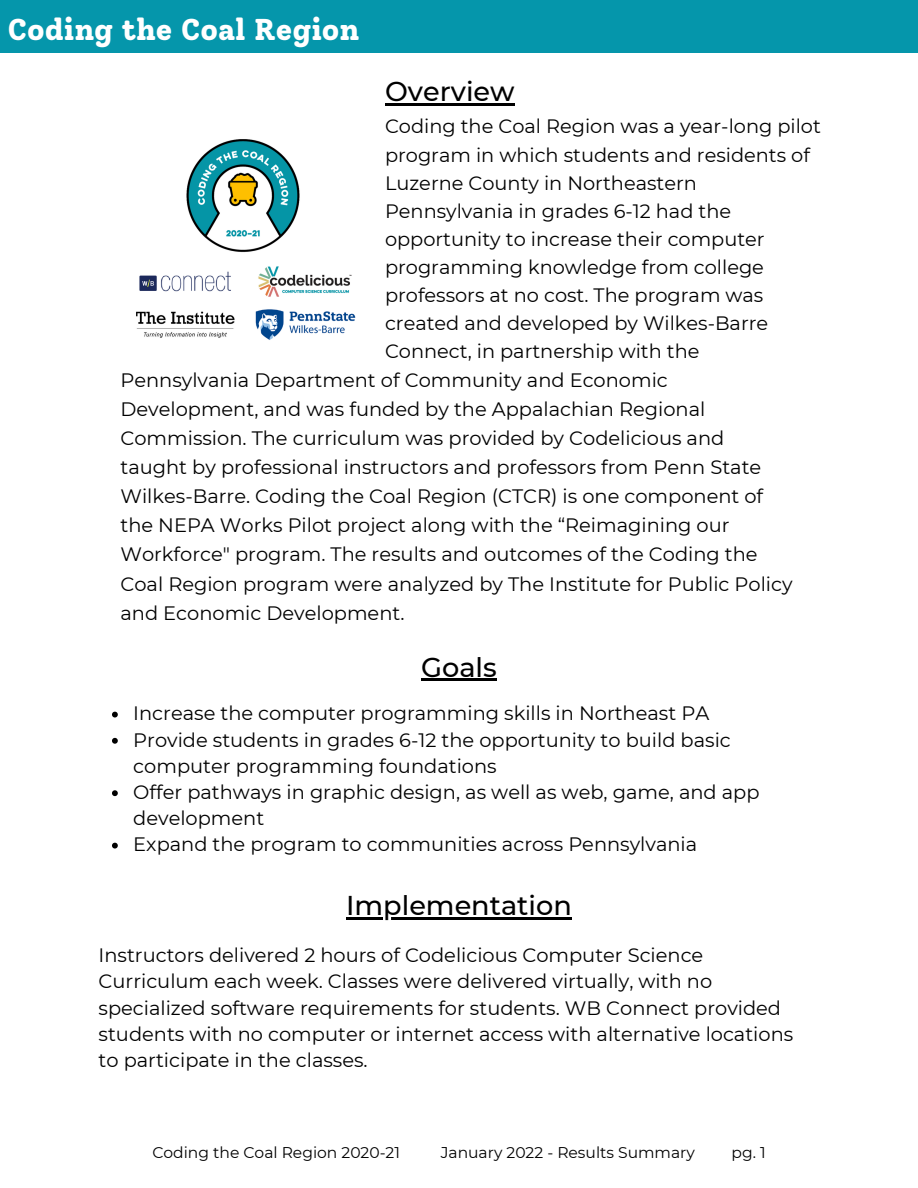
<style>
.page{position:relative;width:918px;height:1188px;background:#fff}
.page>*{position:absolute;margin:0;border:0;box-sizing:border-box;transform-origin:0 0}
.t1{font:800 30px "Solway";color:#fff}
.t2{font:500 27.15px "Montserrat";color:#000}
.t3{font:19.35px/28.2px "Montserrat";color:#000}
.t4{font:15.6px "Montserrat";color:#000}
</style>
<div class="page">
<img style="left:136px;top:139px;width:220px;height:201px">
<svg style="left:112px;top:712px;width:6px;height:5px"></svg>
<svg style="left:112px;top:738px;width:6px;height:6px"></svg>
<svg style="left:112px;top:790px;width:6px;height:6px"></svg>
<svg style="left:112px;top:843px;width:6px;height:6px"></svg>
<hr style="left:421px;top:679px;width:76px;height:2px;background:#000">
<hr style="left:346px;top:917px;width:226px;height:2px;background:#000">
<hr style="left:385px;top:103px;width:130px;height:2px;background:#000">
<div style="left:0;top:0;width:918px;height:53px;background:#0596ab"></div>
<p class="t1" style="left:8px;top:12px;width:353px">Coding the Coal Region</p>
<p class="t2" style="left:385px;top:75px;width:131px">Overview</p>
<p class="t3" style="left:385px;top:112px;width:437px">Coding the Coal Region was a year-long pilot program in which students and residents of Luzerne County in Northeastern Pennsylvania in grades 6-12 had the opportunity to increase their computer programming knowledge from college professors at no cost. The program was created and developed by Wilkes-Barre Connect, in partnership with the</p>
<p class="t3" style="left:120px;top:365px;width:674px;line-height:29.1px">Pennsylvania Department of Community and Economic Development, and was funded by the Appalachian Regional Commission. The curriculum was provided by Codelicious and taught by professional instructors and professors from Penn State Wilkes-Barre. Coding the Coal Region (CTCR) is one component of the NEPA Works Pilot project along with the “Reimagining our Workforce" program. The results and outcomes of the Coding the Coal Region program were analyzed by The Institute for Public Policy and Economic Development.</p>
<p class="t2" style="left:421px;top:650px;width:77px">Goals</p>
<p class="t3" style="left:133px;top:699px;width:577px">Increase the computer programming skills in Northeast PA</p>
<p class="t3" style="left:133px;top:727px;width:599px;line-height:26.2px">Provide students in grades 6-12 the opportunity to build basic computer programming foundations</p>
<p class="t3" style="left:133px;top:779px;width:628px;line-height:26.2px">Offer pathways in graphic design, as well as web, game, and app development</p>
<p class="t3" style="left:133px;top:830px;width:565px">Expand the program to communities across Pennsylvania</p>
<p class="t2" style="left:346px;top:889px;width:227px">Implementation</p>
<p class="t3" style="left:99px;top:942px;width:696px;line-height:26.2px">Instructors delivered 2 hours of Codelicious Computer Science Curriculum each week. Classes were delivered virtually, with no specialized software requirements for students. WB Connect provided students with no computer or internet access with alternative locations to participate in the classes.</p>
<p class="t4" style="left:152px;top:1143px;width:249px">Coding the Coal Region 2020-21</p>
<p class="t4" style="left:441px;top:1143px;width:256px">January 2022 - Results Summary</p>
<p class="t4" style="left:732px;top:1143px;width:36px">pg. 1</p>
</div>
